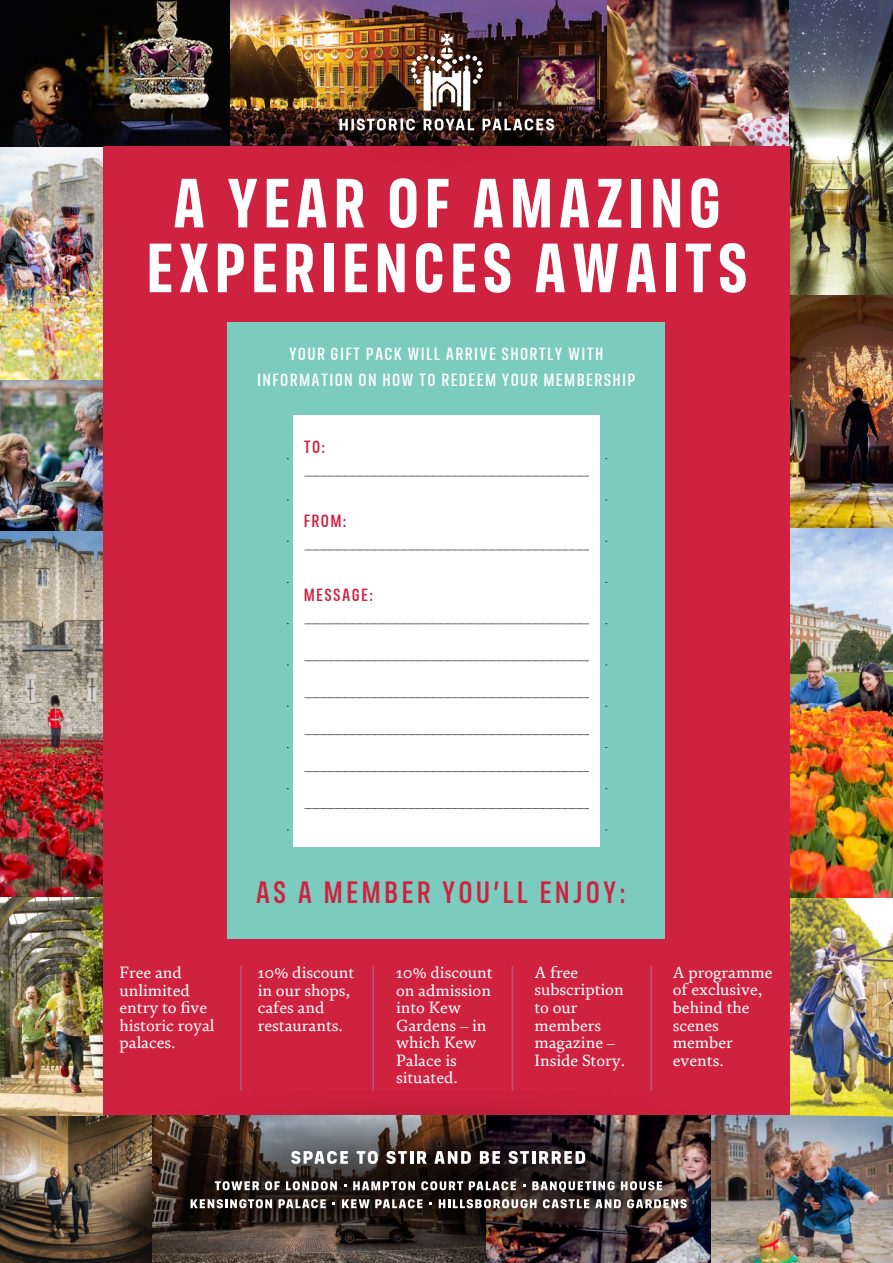
<style>
.page{position:relative;width:893px;height:1263px;background:#fff}
.page>*{position:absolute;margin:0;border:0;box-sizing:border-box;transform-origin:0 0}
.t1{font:700 70.5px/64.8px "FS Industrie Cd";letter-spacing:.075em;color:#fff;text-align:center}
.t2{font:500 31.5px "FS Industrie Cd";letter-spacing:.1em;color:#cf2140}
.t3{font:500 18px/25.8px "FS Industrie Cd";letter-spacing:.075em;color:#fff;text-align:center}
.t4{font:500 18px "FS Industrie Cd";letter-spacing:.075em;color:#cf2140}
.t5{font:16.5px/17.5px "FS Brabo";color:#fff}
</style>
<div class="page">
<img style="left:616px;top:0;width:174px;height:146px">
<img style="left:0;top:530px;width:103px;height:578px">
<img style="left:790px;top:0;width:103px;height:528px">
<img style="left:790px;top:897px;width:103px;height:217px">
<img style="left:790px;top:528px;width:103px;height:369px">
<img style="left:0;top:1108px;width:132px;height:155px">
<img style="left:0;top:146px;width:103px;height:384px">
<img style="left:732px;top:1114px;width:161px;height:149px">
<img style="left:230px;top:0;width:49px;height:146px">
<img style="left:0;top:0;width:230px;height:146px">
<div style="left:103px;top:147px;width:687px;height:968px;background:#cf2140"></div>
<div style="left:228px;top:322px;width:437px;height:617px;background:#7bcbbe"></div>
<div style="left:293px;top:415px;width:307px;height:431px;background:#fff"></div>
<svg style="left:305px;top:476px;width:284px;height:1px"></svg>
<svg style="left:305px;top:550px;width:284px;height:1px"></svg>
<svg style="left:305px;top:624px;width:284px;height:1px"></svg>
<svg style="left:305px;top:660px;width:284px;height:1px"></svg>
<svg style="left:305px;top:697px;width:284px;height:1px"></svg>
<svg style="left:305px;top:734px;width:284px;height:1px"></svg>
<svg style="left:305px;top:771px;width:284px;height:1px"></svg>
<svg style="left:305px;top:808px;width:284px;height:1px"></svg>
<hr style="left:240px;top:966px;width:2px;height:124px;background:#a694c6">
<hr style="left:372px;top:966px;width:2px;height:124px;background:#a694c6">
<hr style="left:512px;top:966px;width:1px;height:124px;background:#a694c6">
<hr style="left:650px;top:966px;width:2px;height:124px;background:#a694c6">
<img style="left:132px;top:1107px;width:600px;height:156px">
<img style="left:279px;top:0;width:337px;height:147px">
<svg style="left:340px;top:119px;width:214px;height:11px"></svg>
<img style="left:411px;top:34px;width:72px;height:77px">
<svg style="left:595px;top:1199px;width:26px;height:9px"></svg>
<svg style="left:265px;top:1181px;width:15px;height:9px"></svg>
<svg style="left:621px;top:1181px;width:41px;height:9px"></svg>
<svg style="left:627px;top:1199px;width:60px;height:9px"></svg>
<svg style="left:469px;top:1181px;width:47px;height:9px"></svg>
<svg style="left:342px;top:1199px;width:80px;height:9px"></svg>
<svg style="left:279px;top:1199px;width:47px;height:9px"></svg>
<svg style="left:439px;top:1199px;width:98px;height:9px"></svg>
<svg style="left:215px;top:1181px;width:44px;height:9px"></svg>
<svg style="left:191px;top:1199px;width:81px;height:9px"></svg>
<svg style="left:353px;top:1181px;width:62px;height:9px"></svg>
<svg style="left:421px;top:1181px;width:42px;height:9px"></svg>
<svg style="left:532px;top:1181px;width:83px;height:11px"></svg>
<svg style="left:543px;top:1199px;width:46px;height:9px"></svg>
<svg style="left:286px;top:1181px;width:51px;height:9px"></svg>
<svg style="left:386px;top:1151px;width:41px;height:13px"></svg>
<svg style="left:434px;top:1151px;width:37px;height:13px"></svg>
<svg style="left:480px;top:1151px;width:20px;height:13px"></svg>
<svg style="left:509px;top:1151px;width:76px;height:13px"></svg>
<svg style="left:291px;top:1151px;width:57px;height:13px"></svg>
<svg style="left:357px;top:1151px;width:21px;height:13px"></svg>
<h1 class="t1" style="left:146px;top:170px;width:603px">A YEAR OF AMAZING<br>EXPERIENCES AWAITS</h1>
<p class="t3" style="left:257px;top:341px;width:380px">YOUR GIFT PACK WILL ARRIVE SHORTLY WITH<br>INFORMATION ON HOW TO REDEEM YOUR MEMBERSHIP</p>
<p class="t4" style="left:304px;top:436px;width:23px">TO:</p>
<p class="t4" style="left:304px;top:510px;width:44px">FROM:</p>
<p class="t4" style="left:304px;top:584px;width:71px">MESSAGE:</p>
<h2 class="t2" style="left:256px;top:873px;width:371px">AS A MEMBER YOU’LL ENJOY:</h2>
<p class="t5" style="left:119px;top:963px;width:97px">Free and unlimited entry to five historic royal palaces.</p>
<p class="t5" style="left:258px;top:963px;width:98px">10% discount in our shops, cafes and restaurants.</p>
<p class="t5" style="left:396px;top:963px;width:98px">10% discount on admission into Kew<br>Gardens – in which Kew<br>Palace is situated.</p>
<p class="t5" style="left:534px;top:963px;width:92px">A free subscription to our members magazine –<br>Inside Story.</p>
<p class="t5" style="left:673px;top:963px;width:101px">A programme of exclusive, behind the scenes member events.</p>
</div>
